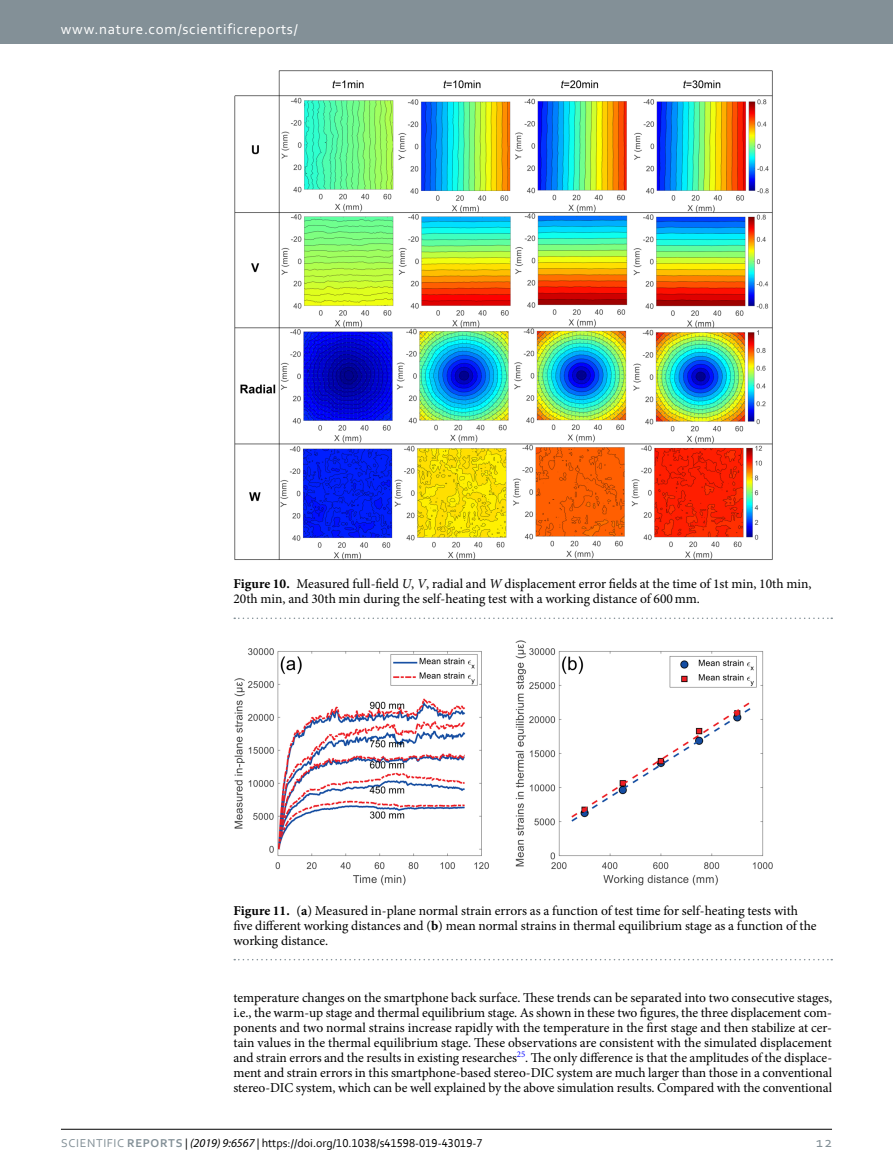
<style>
.page{position:relative;width:893px;height:1174px;background:#fff}
.page>*{position:absolute;margin:0;border:0;box-sizing:border-box;transform-origin:0 0}
.t1{font:15px "Corbel 2";letter-spacing:.045em;color:#fff}
.t2{font:15px "Corbel 2";color:#839097}
.t3{font:13.5px/15px "Minion Pro";letter-spacing:-.005em;color:#000}
.t4{font:12px "Corbel";color:#000}
.s1{font-weight:700}
.s2{font-style:italic}
.s3{font-family:"Corbel 2";color:#839097}
.s4{font-family:"Corbel Bold 2";color:#839097}
.s5{font-family:"Corbel 2"}
.s6{font-family:"Myriad Pro";font-style:italic}
</style>
<div class="page">
<hr style="left:61px;top:1129px;width:771px;height:1px;background:#000">
<div style="left:0;top:0;width:893px;height:43px;background:#839097"></div>
<img style="left:234px;top:70px;width:539px;height:490px">
<svg style="left:234px;top:617px;width:598px;height:2px"></svg>
<img style="left:234px;top:640px;width:539px;height:246px">
<svg style="left:234px;top:959px;width:598px;height:1px"></svg>
<p class="t1" style="left:61px;top:19px;width:238px">www.nature.com/scientificreports/</p>
<p class="t3" style="left:233px;top:576px;width:580px"><span class="s1">Figure 10.</span> Measured full-field <span class="s2">U</span>, <span class="s2">V</span>, radial and <span class="s2">W</span> displacement error fields at the time of 1st min, 10th min,<br>20th min, and 30th min during the self-heating test with a working distance of 600mm.</p>
<p class="t3" style="left:233px;top:903px;width:585px"><span class="s1">Figure 11.</span> (<span class="s1">a</span>) Measured in-plane normal strain errors as a function of test time for self-heating tests with five different working distances and (<span class="s1">b</span>) mean normal strains in thermal equilibrium stage as a function of the working distance.</p>
<p class="t3" style="left:233px;top:989px;width:600px;text-align:justify">temperature changes on the smartphone back surface. These trends can be separated into two consecutive stages, i.e., the warm-up stage and thermal equilibrium stage. As shown in these two figures, the three displacement com&shy;ponents and two normal strains increase rapidly with the temperature in the first stage and then stabilize at cer&shy;tain values in the thermal equilibrium stage. These observations are consistent with the simulated displacement and strain errors and the results in existing researches<sup>25</sup>. The only difference is that the amplitudes of the displace&shy;ment and strain errors in this smartphone-based stereo-DIC system are much larger than those in a conventional stereo-DIC system, which can be well explained by the above simulation results. Compared with the conventional</p>
<p class="t4" style="left:61px;top:1135px;width:423px"><span class="s3">Scientific</span> <span class="s4">REPORTS</span> <span class="s5">|</span> <span class="s6">(2019) 9:6567</span> <span class="s5">|</span> https://doi.org/10.1038/s41598-019-43019-7</p>
<p class="t2" style="left:816px;top:1132px;width:17px">12</p>
</div>
